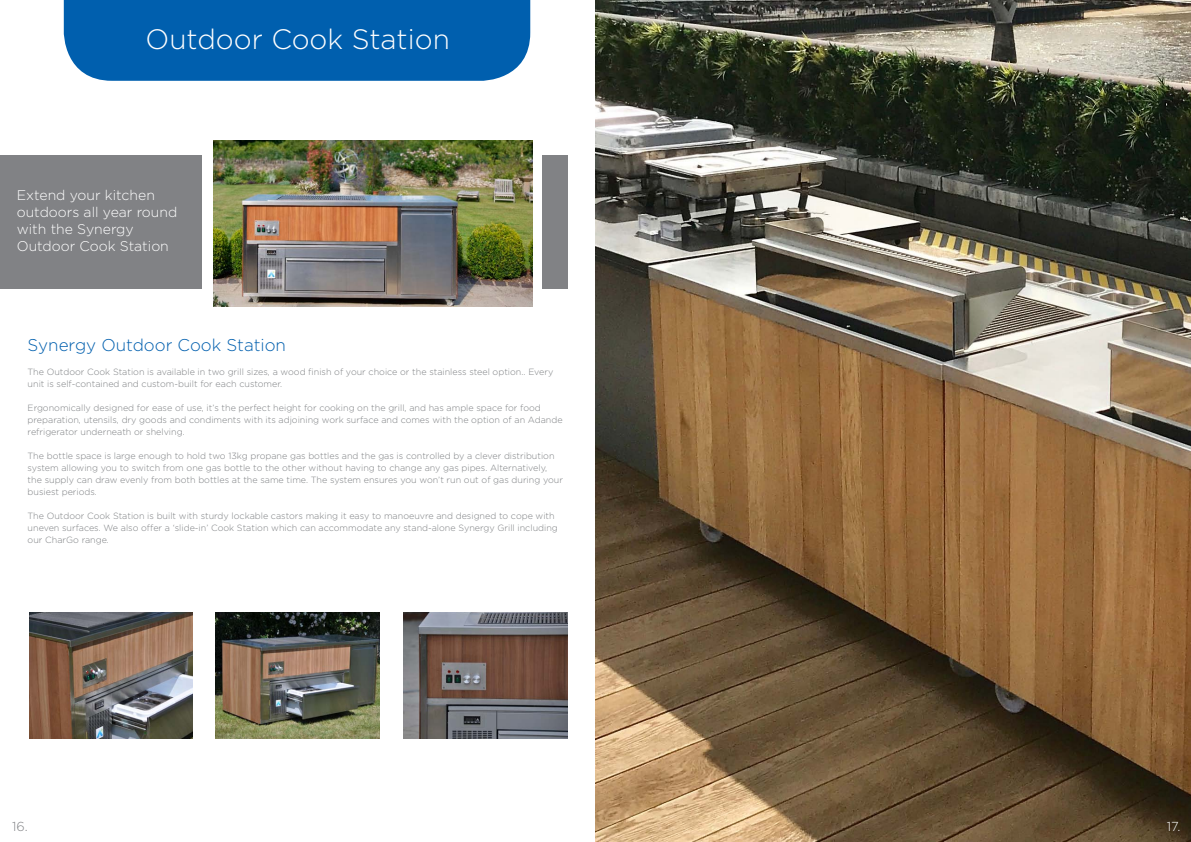
<style>
.page{position:relative;width:1191px;height:842px;background:#fff}
.page>*{position:absolute;margin:0;border:0;box-sizing:border-box;transform-origin:0 0}
.t1{font:300 28px "Gotham";color:#fff}
.t2{font:300 17px "Gotham";color:#005fae}
.t3{font:300 14px/17px "Gotham";color:#fff}
.t4{font:300 13px "Gotham";color:#818285}
.t5{font:300 13px "Gotham";color:#fff}
.t6{font:300 9px/12px "Gotham";color:#7e8083}
</style>
<div class="page">
<img style="left:595px;top:0;width:596px;height:842px">
<div style="left:0;top:156px;width:567px;height:133px;background:#818285"></div>
<div style="left:203px;top:140px;width:339px;height:162px;background:#fff"></div>
<div style="left:64px;top:0;width:466px;height:81px;background:#005fae"></div>
<img style="left:213px;top:140px;width:319px;height:166px">
<img style="left:29px;top:612px;width:164px;height:126px">
<img style="left:216px;top:612px;width:164px;height:126px">
<img style="left:403px;top:612px;width:164px;height:126px">
<h1 class="t1" style="left:146px;top:24px;width:306px">Outdoor Cook Station</h1>
<h3 class="t3" style="left:17px;top:187px;width:162px">Extend your kitchen outdoors all year round with the Synergy<br>Outdoor Cook Station</h3>
<h2 class="t2" style="left:28px;top:335px;width:260px">Synergy Outdoor Cook Station</h2>
<p class="t6" style="left:28px;top:365px;width:527px">The Outdoor Cook Station is available in two grill sizes, a wood finish of your choice or the stainless steel option.. Every unit is self-contained and custom-built for each customer.</p>
<p class="t6" style="left:28px;top:401px;width:536px">Ergonomically designed for ease of use, it’s the perfect height for cooking on the grill, and has ample space for food preparation, utensils, dry goods and condiments with its adjoining work surface and comes with the option of an Adande refrigerator underneath or shelving.</p>
<p class="t6" style="left:28px;top:449px;width:537px">The bottle space is large enough to hold two 13kg propane gas bottles and the gas is controlled by a clever distribution system allowing you to switch from one gas bottle to the other without having to change any gas pipes. Alternatively, the supply can draw evenly from both bottles at the same time. The system ensures you won’t run out of gas during your busiest periods.</p>
<p class="t6" style="left:28px;top:509px;width:532px">The Outdoor Cook Station is built with sturdy lockable castors making it easy to manoeuvre and designed to cope with uneven surfaces. We also offer a ‘slide-in’ Cook Station which can accommodate any stand-alone Synergy Grill including our CharGo range.</p>
<h3 class="t4" style="left:12px;top:819px;width:17px">16.</h3>
<h3 class="t5" style="left:1166px;top:819px;width:15px">17.</h3>
</div>
